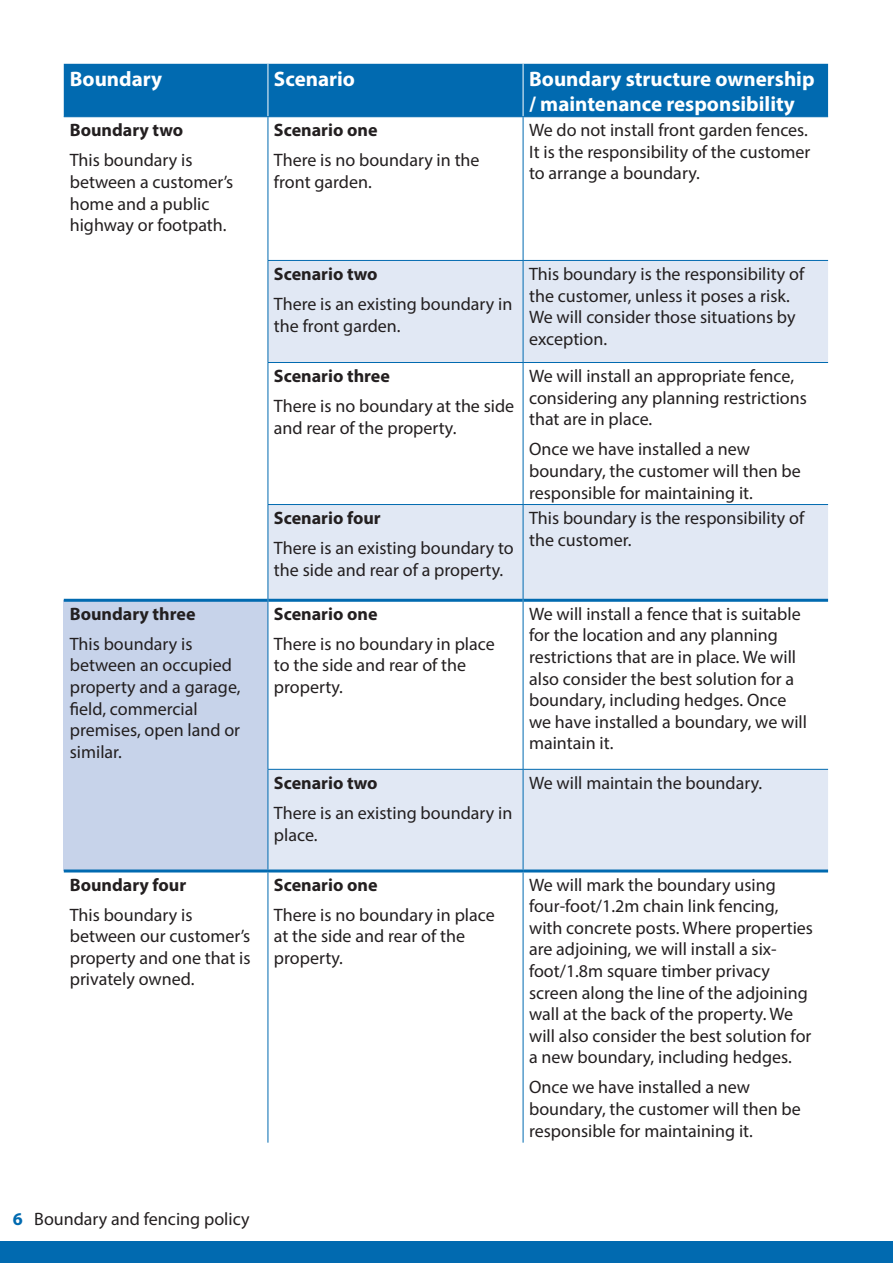
<style>
.page{position:relative;width:893px;height:1263px;background:#fff}
.page>*{position:absolute;margin:0;border:0;box-sizing:border-box;transform-origin:0 0}
.Body_-_non-tabbed{font:700 21px/25.2px "Myriad Pro";color:#fff}
.Body_-_non-tabbed-2{font:18px/21.6px "Myriad Pro";color:#231f20}
.Body_-_non-tabbed-3{font:700 18px "Myriad Pro";color:#231f20}
.s1{font-weight:700;color:#016ab0}
</style>
<div class="page">
<div style="left:0;top:1242px;width:893px;height:21px;background:#016ab0"></div>
<div style="left:64px;top:64px;width:764px;height:52px;background:#016ab0"></div>
<svg style="left:269px;top:261px;width:559px;height:608px"></svg>
<div style="left:64px;top:600px;width:204px;height:271px;background:#c7d3ea"></div>
<hr style="left:64px;top:599px;width:204px;height:3px;background:#016ab0">
<hr style="left:268px;top:599px;width:255px;height:3px;background:#016ab0">
<hr style="left:523px;top:599px;width:305px;height:3px;background:#016ab0">
<hr style="left:268px;top:64px;width:1px;height:52px;background:#fff">
<hr style="left:523px;top:64px;width:1px;height:52px;background:#fff">
<hr style="left:64px;top:116px;width:204px;height:1px;background:#016ab0">
<hr style="left:64px;top:869px;width:204px;height:3px;background:#016ab0">
<hr style="left:268px;top:116px;width:255px;height:1px;background:#016ab0">
<hr style="left:268px;top:117px;width:1px;height:143px;background:#016ab0">
<hr style="left:523px;top:116px;width:305px;height:1px;background:#016ab0">
<hr style="left:523px;top:117px;width:1px;height:143px;background:#016ab0">
<hr style="left:268px;top:260px;width:255px;height:1px;background:#016ab0">
<hr style="left:268px;top:261px;width:1px;height:101px;background:#016ab0">
<hr style="left:523px;top:260px;width:305px;height:1px;background:#016ab0">
<hr style="left:523px;top:261px;width:1px;height:101px;background:#016ab0">
<hr style="left:268px;top:362px;width:255px;height:1px;background:#016ab0">
<hr style="left:268px;top:363px;width:1px;height:141px;background:#016ab0">
<hr style="left:523px;top:362px;width:305px;height:1px;background:#016ab0">
<hr style="left:523px;top:363px;width:1px;height:141px;background:#016ab0">
<hr style="left:268px;top:504px;width:255px;height:1px;background:#016ab0">
<hr style="left:268px;top:505px;width:1px;height:95px;background:#016ab0">
<hr style="left:523px;top:504px;width:305px;height:1px;background:#016ab0">
<hr style="left:523px;top:505px;width:1px;height:95px;background:#016ab0">
<hr style="left:268px;top:600px;width:1px;height:169px;background:#016ab0">
<hr style="left:523px;top:600px;width:1px;height:169px;background:#016ab0">
<hr style="left:268px;top:769px;width:255px;height:1px;background:#016ab0">
<hr style="left:268px;top:770px;width:1px;height:99px;background:#016ab0">
<hr style="left:523px;top:769px;width:305px;height:1px;background:#016ab0">
<hr style="left:523px;top:770px;width:1px;height:99px;background:#016ab0">
<hr style="left:268px;top:872px;width:1px;height:271px;background:#016ab0">
<hr style="left:523px;top:872px;width:1px;height:271px;background:#016ab0">
<hr style="left:268px;top:869px;width:255px;height:3px;background:#016ab0">
<hr style="left:523px;top:869px;width:305px;height:3px;background:#016ab0">
<p class="Body_-_non-tabbed" style="left:70px;top:65px;width:94px">Boundary</p>
<p class="Body_-_non-tabbed" style="left:274px;top:65px;width:83px">Scenario</p>
<p class="Body_-_non-tabbed" style="left:529px;top:65px;width:287px">Boundary structure ownership / maintenance responsibility</p>
<p class="Body_-_non-tabbed-3" style="left:70px;top:118px;width:115px">Boundary two</p>
<p class="Body_-_non-tabbed-2" style="left:70px;top:149px;width:165px">This boundary is between a customer’s home and a public highway or footpath.</p>
<p class="Body_-_non-tabbed-2" style="left:529px;top:119px;width:283px">We do not install front garden fences.<br>It is the responsibility of the customer to arrange a boundary.</p>
<p class="Body_-_non-tabbed-3" style="left:274px;top:118px;width:105px">Scenario one</p>
<p class="Body_-_non-tabbed-2" style="left:274px;top:149px;width:207px">There is no boundary in the front garden.</p>
<p class="Body_-_non-tabbed-3" style="left:70px;top:602px;width:127px">Boundary three</p>
<p class="Body_-_non-tabbed-2" style="left:70px;top:633px;width:172px">This boundary is between an occupied property and a garage, field, commercial premises, open land or similar.</p>
<p class="Body_-_non-tabbed-3" style="left:70px;top:873px;width:118px">Boundary four</p>
<p class="Body_-_non-tabbed-2" style="left:70px;top:903px;width:182px">This boundary is between our customer’s property and one that is privately owned.</p>
<p class="Body_-_non-tabbed-3" style="left:274px;top:262px;width:105px">Scenario two</p>
<p class="Body_-_non-tabbed-2" style="left:274px;top:293px;width:240px">There is an existing boundary in the front garden.</p>
<p class="Body_-_non-tabbed-3" style="left:274px;top:364px;width:117px">Scenario three</p>
<p class="Body_-_non-tabbed-2" style="left:274px;top:395px;width:242px">There is no boundary at the side and rear of the property.</p>
<p class="Body_-_non-tabbed-3" style="left:274px;top:506px;width:108px">Scenario four</p>
<p class="Body_-_non-tabbed-2" style="left:274px;top:537px;width:241px">There is an existing boundary to the side and rear of a property.</p>
<p class="Body_-_non-tabbed-3" style="left:274px;top:602px;width:105px">Scenario one</p>
<p class="Body_-_non-tabbed-2" style="left:274px;top:633px;width:222px">There is no boundary in place to the side and rear of the property.</p>
<p class="Body_-_non-tabbed-3" style="left:274px;top:771px;width:105px">Scenario two</p>
<p class="Body_-_non-tabbed-2" style="left:274px;top:802px;width:240px">There is an existing boundary in place.</p>
<p class="Body_-_non-tabbed-3" style="left:274px;top:873px;width:105px">Scenario one</p>
<p class="Body_-_non-tabbed-2" style="left:274px;top:903px;width:222px">There is no boundary in place at the side and rear of the property.</p>
<p class="Body_-_non-tabbed-2" style="left:529px;top:263px;width:277px">This boundary is the responsibility of the customer, unless it poses a risk.<br>We will consider those situations by exception.</p>
<p class="Body_-_non-tabbed-2" style="left:529px;top:365px;width:279px">We will install an appropriate fence, considering any planning restrictions that are in place.</p>
<p class="Body_-_non-tabbed-2" style="left:529px;top:438px;width:273px">Once we have installed a new boundary, the customer will then be responsible for maintaining it.</p>
<p class="Body_-_non-tabbed-2" style="left:529px;top:507px;width:277px">This boundary is the responsibility of the customer.</p>
<p class="Body_-_non-tabbed-2" style="left:529px;top:603px;width:280px">We will install a fence that is suitable for the location and any planning restrictions that are in place. We will also consider the best solution for a boundary, including hedges. Once we have installed a boundary, we will maintain it.</p>
<p class="Body_-_non-tabbed-2" style="left:529px;top:772px;width:235px">We will maintain the boundary.</p>
<p class="Body_-_non-tabbed-2" style="left:529px;top:873px;width:285px">We will mark the boundary using four-foot/1.2m chain link fencing, with concrete posts. Where properties are adjoining, we will install a six&shy;foot/1.8m square timber privacy screen along the line of the adjoining wall at the back of the property. We will also consider the best solution for a new boundary, including hedges.</p>
<p class="Body_-_non-tabbed-2" style="left:529px;top:1076px;width:273px">Once we have installed a new boundary, the customer will then be responsible for maintaining it.</p>
<p class="Body_-_non-tabbed-2" style="left:13px;top:1208px;width:238px"><span class="s1">6</span> Boundary and fencing policy</p>
</div>
